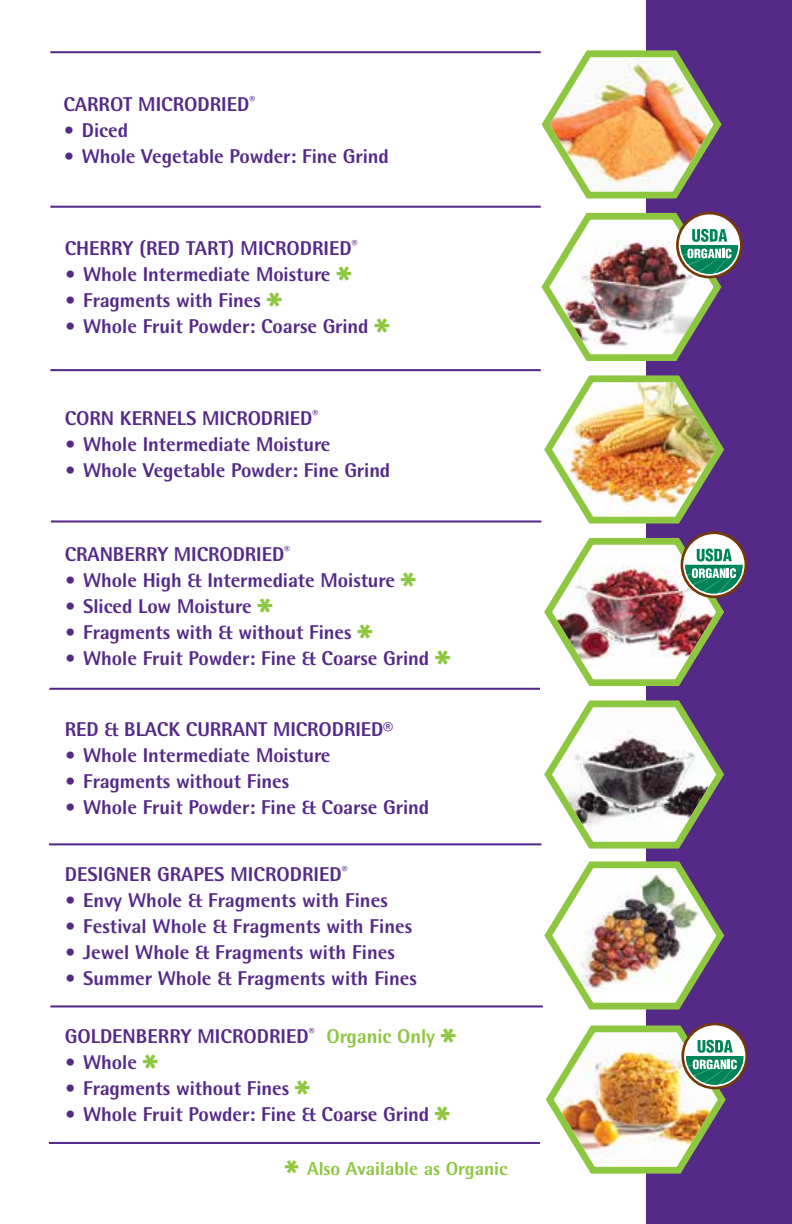
<style>
.page{position:relative;width:792px;height:1224px;background:#fff}
.page>*{position:absolute;margin:0;border:0;box-sizing:border-box;transform-origin:0 0}
.t1{font:800 48px "Rotis Semi Sans";color:#8dc63f}
.t2{font:800 44px "Rotis Semi Sans";color:#8dc63f}
.t3{font:800 20px "Rotis Semi Sans";letter-spacing:-.005em;color:#552988}
.t4{font:800 18.8px "Rotis Semi Sans";color:#8dc63f}
.s1{color:#8dc63f}
</style>
<div class="page">
<div style="left:647px;top:0;width:145px;height:1224px;background:#552988"></div>
<hr style="left:49px;top:843px;width:492px;height:2px;background:#552988">
<hr style="left:50px;top:1005px;width:493px;height:2px;background:#552988">
<hr style="left:49px;top:1142px;width:491px;height:2px;background:#552988">
<hr style="left:49px;top:688px;width:491px;height:2px;background:#552988">
<hr style="left:51px;top:520px;width:490px;height:3px;background:#552988">
<hr style="left:50px;top:51px;width:491px;height:2px;background:#552988">
<hr style="left:50px;top:206px;width:491px;height:2px;background:#552988">
<hr style="left:50px;top:369px;width:491px;height:2px;background:#552988">
<img style="left:536px;top:44px;width:208px;height:1136px">
<p class="t3" style="left:63px;top:91px;width:193px">CARROT MICRODRIED<sup>®</sup></p>
<p class="t3" style="left:63px;top:117px;width:66px">• Diced</p>
<p class="t3" style="left:63px;top:143px;width:327px">• Whole Vegetable Powder: Fine Grind</p>
<p class="t3" style="left:65px;top:235px;width:294px">CHERRY (RED TART) MICRODRIED<sup>®</sup></p>
<p class="t3" style="left:65px;top:261px;width:267px">• Whole Intermediate Moisture</p>
<p class="t3" style="left:65px;top:287px;width:198px">• Fragments with Fines</p>
<h1 class="t1" style="left:336px;top:254px;width:17px">*</h1>
<p class="t3" style="left:65px;top:313px;width:305px">• Whole Fruit Powder: Coarse Grind</p>
<h1 class="t1" style="left:267px;top:280px;width:17px">*</h1>
<h1 class="t1" style="left:375px;top:306px;width:17px">*</h1>
<p class="t3" style="left:65px;top:405px;width:255px">CORN KERNELS MICRODRIED<sup>®</sup></p>
<p class="t3" style="left:65px;top:431px;width:267px">• Whole Intermediate Moisture</p>
<p class="t3" style="left:65px;top:457px;width:327px">• Whole Vegetable Powder: Fine Grind</p>
<p class="t3" style="left:65px;top:541px;width:227px">CRANBERRY MICRODRIED<sup>®</sup></p>
<p class="t3" style="left:65px;top:567px;width:332px">• Whole High &amp; Intermediate Moisture</p>
<p class="t3" style="left:65px;top:593px;width:188px">• Sliced Low Moisture</p>
<h1 class="t1" style="left:401px;top:559px;width:17px">*</h1>
<h1 class="t1" style="left:258px;top:585px;width:17px">*</h1>
<p class="t3" style="left:65px;top:645px;width:366px">• Whole Fruit Powder: Fine &amp; Coarse Grind</p>
<h1 class="t1" style="left:357px;top:611px;width:17px">*</h1>
<p class="t3" style="left:65px;top:619px;width:288px">• Fragments with &amp; without Fines</p>
<h1 class="t1" style="left:435px;top:637px;width:17px">*</h1>
<p class="t3" style="left:65px;top:717px;width:330px">RED &amp; BLACK CURRANT MICRODRIED®</p>
<p class="t3" style="left:65px;top:743px;width:267px">• Whole Intermediate Moisture</p>
<p class="t3" style="left:65px;top:769px;width:226px">• Fragments without Fines</p>
<p class="t3" style="left:65px;top:795px;width:366px">• Whole Fruit Powder: Fine &amp; Coarse Grind</p>
<p class="t3" style="left:65px;top:862px;width:284px">DESIGNER GRAPES MICRODRIED<sup>®</sup></p>
<p class="t3" style="left:65px;top:888px;width:324px">• Envy Whole &amp; Fragments with Fines</p>
<p class="t3" style="left:65px;top:914px;width:349px">• Festival Whole &amp; Fragments with Fines</p>
<p class="t3" style="left:65px;top:940px;width:332px">• Jewel Whole &amp; Fragments with Fines</p>
<p class="t3" style="left:65px;top:966px;width:354px">• Summer Whole &amp; Fragments with Fines</p>
<p class="t3" style="left:65px;top:1023px;width:372px">GOLDENBERRY MICRODRIED<sup>®</sup> <span class="s1">Organic Only</span></p>
<p class="t3" style="left:65px;top:1049px;width:74px">• Whole</p>
<h1 class="t1" style="left:441px;top:1015px;width:17px">*</h1>
<h1 class="t1" style="left:143px;top:1041px;width:17px">*</h1>
<p class="t3" style="left:65px;top:1101px;width:366px">• Whole Fruit Powder: Fine &amp; Coarse Grind</p>
<h1 class="t1" style="left:295px;top:1067px;width:17px">*</h1>
<p class="t3" style="left:65px;top:1075px;width:226px">• Fragments without Fines</p>
<h1 class="t1" style="left:435px;top:1093px;width:17px">*</h1>
<h2 class="t2" style="left:285px;top:1148px;width:15px">*</h2>
<p class="t4" style="left:307px;top:1157px;width:202px">Also Available as Organic</p>
</div>
